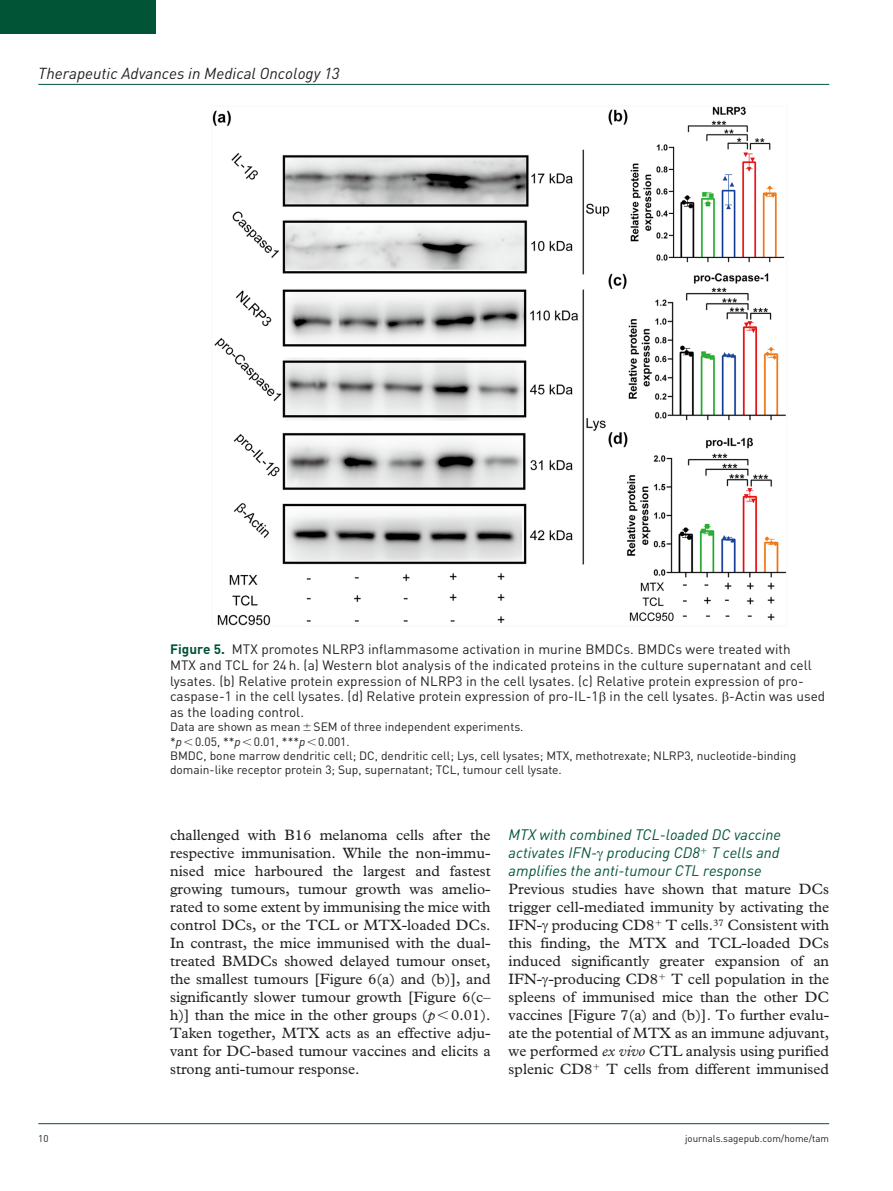
<style>
.page{position:relative;width:893px;height:1191px;background:#fff}
.page>*{position:absolute;margin:0;border:0;box-sizing:border-box;transform-origin:0 0}
.t1{font:italic 15.75px "DIN";color:#231f20}
.t2{font:15px/18px "Plantin Std";color:#231f20;text-align:justify}
.t3{font:italic 15px/18px "DIN";color:#015436;text-align:justify}
.t4{font:13.5px/15.8px "DIN";letter-spacing:.005em;color:#231f20}
.t5{font:12px/14.2px "DIN";color:#231f20}
.t6{font:9.75px "DIN";color:#231f20}
.s1{font-weight:700;color:#015436}
.s2{font-style:italic}
</style>
<div class="page">
<hr style="left:38px;top:84px;width:791px;height:1px;background:#015436">
<hr style="left:38px;top:1123px;width:791px;height:1px;background:#015436">
<div style="left:0;top:0;width:155px;height:34px;background:#015436"></div>
<img style="left:212px;top:106px;width:575px;height:520px">
<p class="t1" style="left:38px;top:63px;width:303px">Therapeutic Advances in Medical Oncology 13</p>
<p class="t4" style="left:170px;top:641px;width:657px"><span class="s1">Figure 5.</span> MTX promotes NLRP3 inflammasome activation in murine BMDCs. BMDCs were treated with<br>MTX and TCL for 24h. (a) Western blot analysis of the indicated proteins in the culture supernatant and cell lysates. (b) Relative protein expression of NLRP3 in the cell lysates. (c) Relative protein expression of pro&shy;caspase-1 in the cell lysates. (d) Relative protein expression of pro-IL-1 in the cell lysates. -Actin was used as the loading control.</p>
<p class="t5" style="left:170px;top:720px;width:628px">Data are shown as mean SEM of three independent experiments.<br>*<span class="s2">p</span> 0.05, **<span class="s2">p</span> 0.01, ***<span class="s2">p</span> 0.001.<br>BMDC, bone marrow dendritic cell; DC, dendritic cell; Lys, cell lysates; MTX, methotrexate; NLRP3, nucleotide-binding domain-like receptor protein 3; Sup, supernatant; TCL, tumour cell lysate.</p>
<p class="t2" style="left:170px;top:826px;width:322px">challenged with B16 melanoma cells after the respective immunisation. While the non-immu&shy;nised mice harboured the largest and fastest growing tumours, tumour growth was amelio&shy;rated to some extent by immunising the mice with control DCs, or the TCL or MTX-loaded DCs.<br>In contrast, the mice immunised with the dual&shy;treated BMDCs showed delayed tumour onset, the smallest tumours [Figure 6(a) and (b)], and significantly slower tumour growth [Figure 6(c– h)] than the mice in the other groups (<span class="s2">p</span> 0.01).<br>Taken together, MTX acts as an effective adju&shy;vant for DC-based tumour vaccines and elicits a strong anti-tumour response.</p>
<p class="t3" style="left:509px;top:825px;width:274px">MTX with combined TCL-loaded DC vaccine activates IFN- producing CD8 T cells and amplifies the anti-tumour CTL response</p>
<p class="t2" style="left:509px;top:880px;width:322px">Previous studies have shown that mature DCs trigger cell-mediated immunity by activating the IFN- producing CD8 T cells.<sup>37</sup> Consistent with this finding, the MTX and TCL-loaded DCs induced significantly greater expansion of an IFN- -producing CD8 T cell population in the spleens of immunised mice than the other DC vaccines [Figure 7(a) and (b)]. To further evalu&shy;ate the potential of MTX as an immune adjuvant, we performed <span class="s2">ex vivo</span> CTL analysis using purified splenic CD8 T cells from different immunised</p>
<p class="t6" style="left:38px;top:1132px;width:12px">10</p>
<p class="t6" style="left:685px;top:1132px;width:146px">journals.sagepub.com/home/tam</p>
</div>
